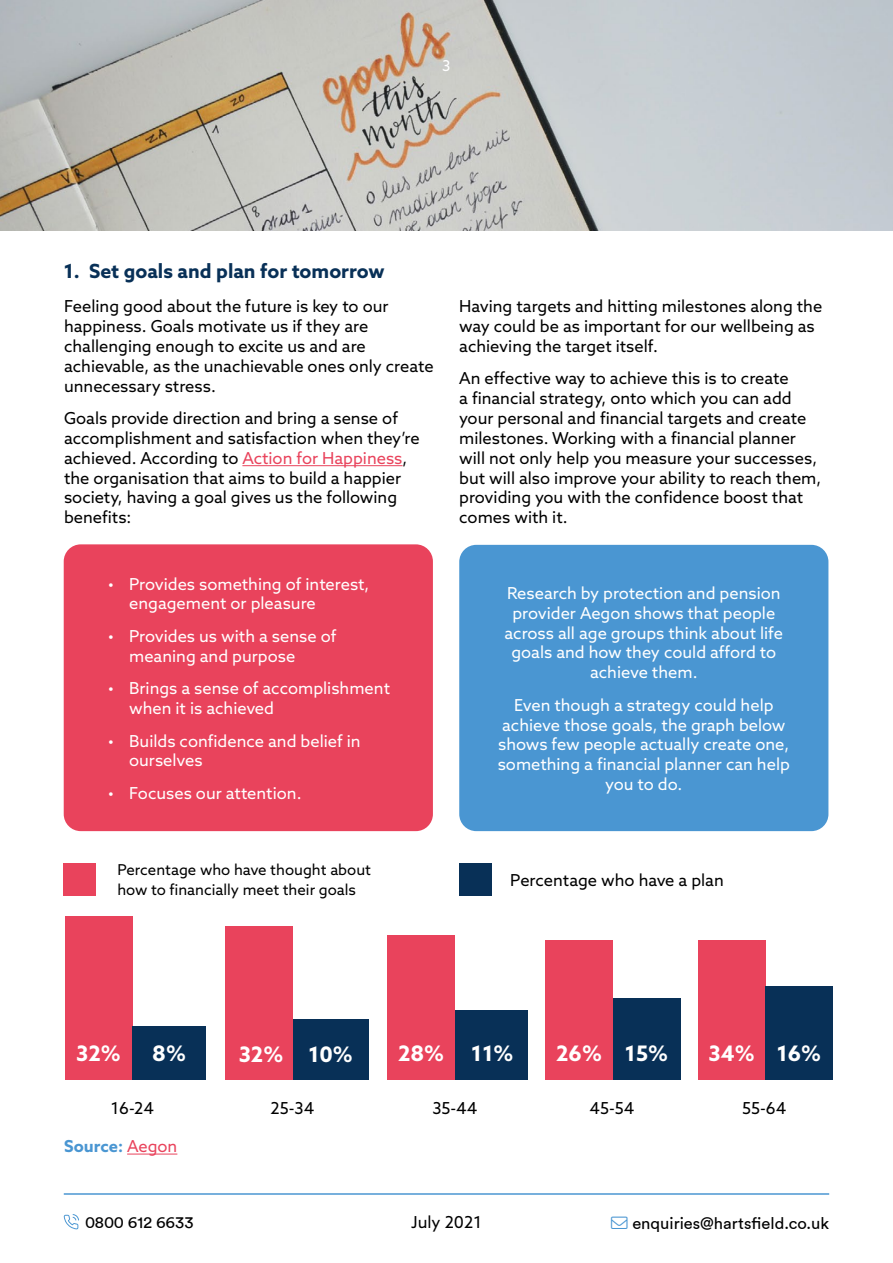
<style>
.page{position:relative;width:893px;height:1263px;background:#fff}
.page>*{position:absolute;margin:0;border:0;box-sizing:border-box;transform-origin:0 0}
.t1{font:700 21.3px "Azo Sans";color:#fff}
.t2{font:700 19.5px "Azo Sans";color:#083057}
.t3{font:16.5px/19.8px "Azo Sans";color:#000}
.t4{font:16.5px/19.8px "Azo Sans";color:#fff}
.t5{font:16.5px "Circular Std";color:#000}
.t6{font:700 16.5px "Azo Sans";color:#4a96d2}
.t7{font:15px/19.8px "Azo Sans";color:#000}
.t8{font:15px "Azo Sans";color:#fff}
.s1{color:#e9435c}
.s2{font-weight:400;color:#e9435c}
.s3{color:#4a96d2}
</style>
<div class="page">
<img style="left:0;top:0;width:893px;height:231px">
<hr style="left:64px;top:1193px;width:765px;height:2px;background:#4a96d2">
<hr style="left:242px;top:465px;width:161px;height:1px;background:#e9435c">
<div style="left:459px;top:545px;width:369px;height:286px;background:#4a96d2;border-radius:17px"></div>
<div style="left:65px;top:916px;width:67px;height:164px;background:#e9435c"></div>
<div style="left:64px;top:544px;width:369px;height:287px;background:#e9435c;border-radius:17px"></div>
<div style="left:132px;top:1026px;width:74px;height:54px;background:#083057"></div>
<div style="left:64px;top:863px;width:32px;height:32px;background:#e9435c"></div>
<div style="left:459px;top:863px;width:33px;height:33px;background:#083057"></div>
<div style="left:225px;top:927px;width:68px;height:153px;background:#e9435c"></div>
<div style="left:293px;top:1019px;width:75px;height:61px;background:#083057"></div>
<div style="left:387px;top:935px;width:68px;height:145px;background:#e9435c"></div>
<div style="left:455px;top:1010px;width:72px;height:70px;background:#083057"></div>
<div style="left:545px;top:941px;width:68px;height:139px;background:#e9435c"></div>
<div style="left:613px;top:998px;width:67px;height:82px;background:#083057"></div>
<div style="left:698px;top:941px;width:67px;height:139px;background:#e9435c"></div>
<div style="left:765px;top:986px;width:68px;height:94px;background:#083057"></div>
<hr style="left:127px;top:1154px;width:50px;height:1px;background:#e9435c">
<svg style="left:64px;top:1214px;width:15px;height:15px"></svg>
<p class="t8" style="left:442px;top:56px;width:10px">3</p>
<p class="t2" style="left:64px;top:258px;width:322px">1. Set goals and plan for tomorrow</p>
<p class="t3" style="left:64px;top:296px;width:371px">Feeling good about the future is key to our happiness. Goals motivate us if they are challenging enough to excite us and are achievable, as the unachievable ones only create unnecessary stress.</p>
<p class="t3" style="left:64px;top:408px;width:357px">Goals provide direction and bring a sense of accomplishment and satisfaction when they’re achieved. According to <span class="s1">Action for Happiness</span>, the organisation that aims to build a happier society, having a goal gives us the following benefits:</p>
<p class="t4" style="left:129px;top:573px;width:242px;text-indent:-21px">• Provides something of interest, engagement or pleasure</p>
<p class="t4" style="left:129px;top:626px;width:209px;text-indent:-21px">• Provides us with a sense of meaning and purpose</p>
<p class="t4" style="left:129px;top:678px;width:262px;text-indent:-21px">• Brings a sense of accomplishment when it is achieved</p>
<p class="t4" style="left:129px;top:731px;width:233px;text-indent:-21px">• Builds confidence and belief in ourselves</p>
<p class="t4" style="left:108px;top:783px;width:195px">• Focuses our attention.</p>
<p class="t3" style="left:459px;top:296px;width:365px">Having targets and hitting milestones along the way could be as important for our wellbeing as achieving the target itself.</p>
<p class="t3" style="left:459px;top:368px;width:364px">An effective way to achieve this is to create<br>a financial strategy, onto which you can add your personal and financial targets and create milestones. Working with a financial planner will not only help you measure your successes, but will also improve your ability to reach them, providing you with the confidence boost that comes with it.</p>
<p class="t4" style="left:504px;top:583px;width:280px;text-align:center">Research by protection and pension provider Aegon shows that people across all age groups think about life goals and how they could afford to achieve them.</p>
<p class="t4" style="left:498px;top:695px;width:294px;text-align:center">Even though a strategy could help achieve those goals, the graph below shows few people actually create one, something a financial planner can help you to do.</p>
<p class="t7" style="left:117px;top:859px;width:255px">Percentage who have thought about how to financially meet their goals</p>
<p class="t3" style="left:510px;top:870px;width:215px">Percentage who have a plan</p>
<p class="t1" style="left:76px;top:1039px;width:46px">32%</p>
<p class="t1" style="left:152px;top:1039px;width:35px">8%</p>
<p class="t3" style="left:111px;top:1098px;width:45px">16-24</p>
<p class="t6" style="left:64px;top:1135px;width:115px">Source: <span class="s2">Aegon</span></p>
<p class="t1" style="left:239px;top:1040px;width:115px">32% 10%</p>
<p class="t3" style="left:271px;top:1098px;width:45px">25-34</p>
<p class="t1" style="left:398px;top:1039px;width:48px">28%</p>
<p class="t1" style="left:471px;top:1039px;width:44px">11%</p>
<p class="t3" style="left:432px;top:1098px;width:46px">35-44</p>
<p class="t1" style="left:556px;top:1039px;width:113px">26% 15%</p>
<p class="t3" style="left:589px;top:1098px;width:46px">45-54</p>
<p class="t1" style="left:708px;top:1039px;width:114px">34% 16%</p>
<p class="t3" style="left:742px;top:1098px;width:46px">55-64</p>
<p class="t3" style="left:411px;top:1212px;width:72px">July 2021</p>
<p class="t5" style="left:85px;top:1214px;width:110px">0800 612 6633</p>
<p class="t5" style="left:611px;top:1215px;width:219px"><span class="s3">→</span> enquiries@hartsfield.co.uk</p>
</div>
